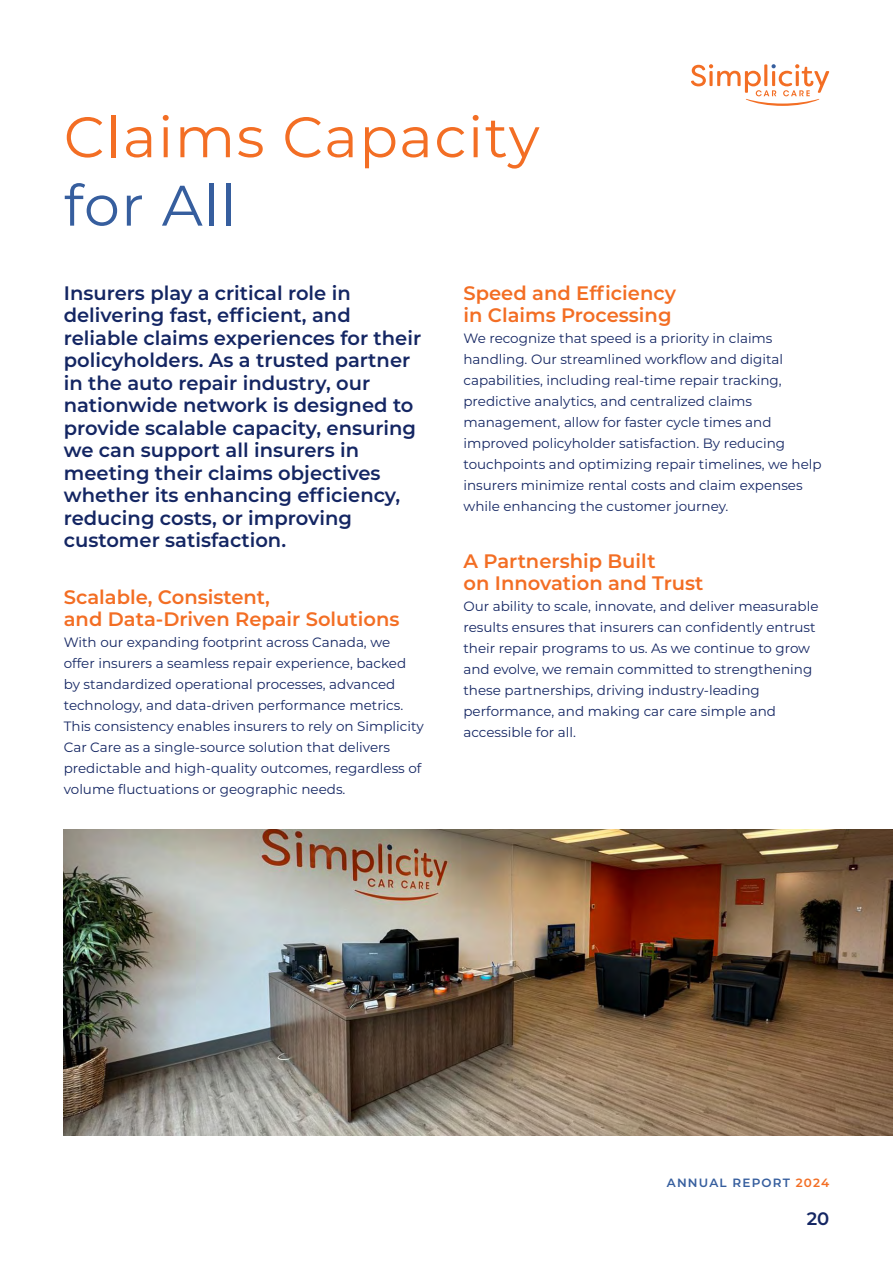
<style>
.page{position:relative;width:893px;height:1263px;background:#fff}
.page>*{position:absolute;margin:0;border:0;box-sizing:border-box;transform-origin:0 0}
.t1{font:57px "Montserrat";letter-spacing:.025em;color:#f36e24}
.t2{font:57px "Montserrat";letter-spacing:.025em;color:#365e9e}
.t3{font:600 19.5px/22.5px "Montserrat";color:#142663}
.t4{font:600 19.5px/22.5px "Montserrat";color:#f36e24}
.t5{font:600 18px "Montserrat";color:#142663}
.t6{font:13.5px/21px "Montserrat";color:#142663}
.t7{font:600 12px "Montserrat";letter-spacing:.1em;color:#365e9e}
.s1{color:#f36e24}
</style>
<div class="page">
<img style="left:64px;top:829px;width:829px;height:306px">
<svg style="left:691px;top:64px;width:138px;height:42px"></svg>
<h1 class="t1" style="left:64px;top:98px;width:477px">Claims Capacity</h1>
<h1 class="t2" style="left:64px;top:166px;width:174px">for All</h1>
<p class="t3" style="left:64px;top:280px;width:359px">Insurers play a critical role in delivering fast, efficient, and reliable claims experiences for their policyholders. As a trusted partner in the auto repair industry, our nationwide network is designed to provide scalable capacity, ensuring we can support all insurers in meeting their claims objectives whether its enhancing efficiency, reducing costs, or improving customer satisfaction.</p>
<h2 class="t4" style="left:64px;top:585px;width:337px">Scalable, Consistent,<br>and Data-Driven Repair Solutions</h2>
<p class="t6" style="left:64px;top:631px;width:361px">With our expanding footprint across Canada, we offer insurers a seamless repair experience, backed by standardized operational processes, advanced technology, and data-driven performance metrics.<br>This consistency enables insurers to rely on Simplicity Car Care as a single-source solution that delivers predictable and high-quality outcomes, regardless of volume fluctuations or geographic needs.</p>
<h2 class="t4" style="left:463px;top:280px;width:214px">Speed and Efficiency in Claims Processing</h2>
<p class="t6" style="left:463px;top:327px;width:360px">We recognize that speed is a priority in claims handling. Our streamlined workflow and digital capabilities, including real-time repair tracking, predictive analytics, and centralized claims management, allow for faster cycle times and improved policyholder satisfaction. By reducing touchpoints and optimizing repair timelines, we help insurers minimize rental costs and claim expenses while enhancing the customer journey.</p>
<h2 class="t4" style="left:463px;top:548px;width:241px">A Partnership Built<br>on Innovation and Trust</h2>
<p class="t6" style="left:463px;top:595px;width:356px">Our ability to scale, innovate, and deliver measurable results ensures that insurers can confidently entrust their repair programs to us. As we continue to grow and evolve, we remain committed to strengthening these partnerships, driving industry-leading performance, and making car care simple and accessible for all.</p>
<p class="t7" style="left:667px;top:1175px;width:164px">ANNUAL REPORT <span class="s1">2024</span></p>
<h3 class="t5" style="left:807px;top:1206px;width:24px">20</h3>
</div>
